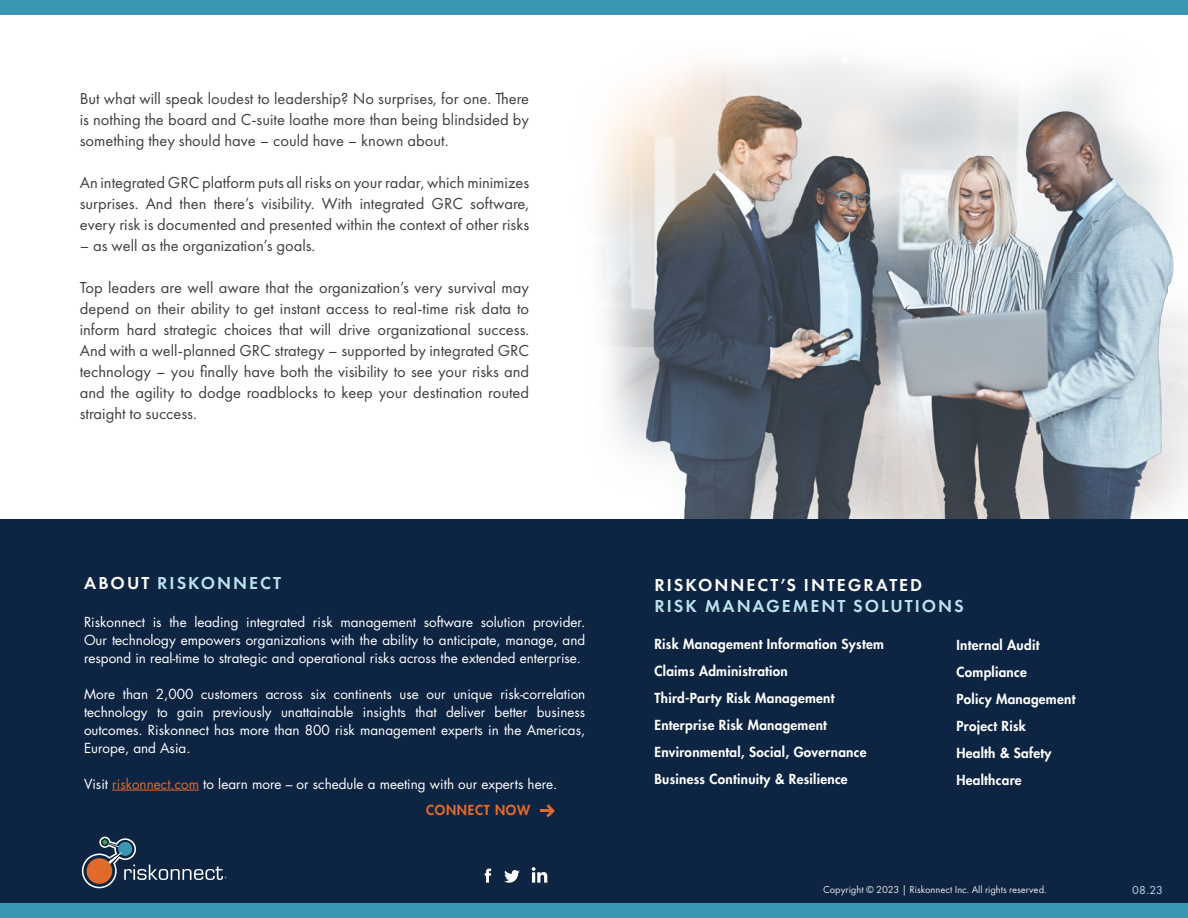
<style>
.page{position:relative;width:1188px;height:918px;background:#fff}
.page>*{position:absolute;margin:0;border:0;box-sizing:border-box;transform-origin:0 0}
.t1{font:600 18px "Futura PT";letter-spacing:.11em;color:#bae3ef}
.t2{font:600 18px "Futura PT";letter-spacing:.11em;color:#fff}
.t3{font:16.5px/21px "Futura PT";color:#3f3f3f;text-align:justify}
.t4{font:13.5px/18px "Futura Std";color:#fff;text-align:justify}
.t5{font:800 13.5px "Futura Std";letter-spacing:.02em;color:#fff}
.t6{font:800 13.5px "Futura Std";letter-spacing:.05em;color:#e16a2a}
.t7{font:12px "Futura PT";color:#b9e2ed}
.t8{font:10.5px "Futura PT";color:#e6e6e6}
.s1{color:#fff}
.s2{color:#e16a2a}
</style>
<div class="page">
<div style="left:0;top:0;width:1188px;height:15px;background:#3b96b4"></div>
<img style="left:599px;top:61px;width:589px;height:458px">
<div style="left:0;top:519px;width:1188px;height:391px;background:#0d2543"></div>
<hr style="left:112px;top:790px;width:87px;height:1px;background:#e16a2a">
<div style="left:0;top:903px;width:1188px;height:15px;background:#3b96b4"></div>
<svg style="left:81px;top:837px;width:145px;height:52px"></svg>
<svg style="left:485px;top:869px;width:6px;height:14px"></svg>
<svg style="left:504px;top:870px;width:16px;height:13px"></svg>
<svg style="left:532px;top:867px;width:15px;height:16px"></svg>
<svg style="left:540px;top:804px;width:15px;height:13px"></svg>
<p class="t3" style="left:80px;top:88px;width:451px">But what will speak loudest to leadership? No surprises, for one. There is nothing the board and C-suite loathe more than being blindsided by something they should have – could have – known about.</p>
<p class="t3" style="left:80px;top:172px;width:451px">An integrated GRC platform puts all risks on your radar, which minimizes surprises. And then there’s visibility. With integrated GRC software, every risk is documented and presented within the context of other risks</p>
<p class="t3" style="left:80px;top:235px;width:237px">– as well as the organization’s goals.</p>
<p class="t3" style="left:80px;top:277px;width:451px">Top leaders are well aware that the organization’s very survival may depend on their ability to get instant access to real-time risk data to inform hard strategic choices that will drive organizational success.<br>And with a well-planned GRC strategy – supported by integrated GRC technology – you finally have both the visibility to see your risks and and the agility to dodge roadblocks to keep your destination routed straight to success.</p>
<p class="t1" style="left:84px;top:572px;width:198px"><span class="s1">ABOUT</span> RISKONNECT</p>
<p class="t4" style="left:84px;top:613px;width:503px">Riskonnect is the leading integrated risk management software solution provider.<br>Our technology empowers organizations with the ability to anticipate, manage, and respond in real-time to strategic and operational risks across the extended enterprise.</p>
<p class="t4" style="left:84px;top:685px;width:503px">More than 2,000 customers across six continents use our unique risk-correlation technology to gain previously unattainable insights that deliver better business outcomes. Riskonnect has more than 800 risk management experts in the Americas, Europe, and Asia.</p>
<p class="t4" style="left:84px;top:775px;width:475px">Visit <span class="s2">riskonnect.com</span> to learn more – or schedule a meeting with our experts here.</p>
<p class="t6" style="left:426px;top:801px;width:106px">CONNECT NOW</p>
<p class="t2" style="left:655px;top:573px;width:269px">RISKONNECT’S INTEGRATED</p>
<p class="t1" style="left:655px;top:594px;width:311px">RISK MANAGEMENT SOLUTIONS</p>
<p class="t5" style="left:654px;top:635px;width:231px">Risk Management Information System</p>
<p class="t5" style="left:654px;top:662px;width:135px">Claims Administration</p>
<p class="t5" style="left:654px;top:689px;width:181px">Third-Party Risk Management</p>
<p class="t5" style="left:654px;top:716px;width:174px">Enterprise Risk Management</p>
<p class="t5" style="left:654px;top:743px;width:214px">Environmental, Social, Governance</p>
<p class="t5" style="left:654px;top:770px;width:195px">Business Continuity &amp; Resilience</p>
<p class="t5" style="left:957px;top:636px;width:84px">Internal Audit</p>
<p class="t5" style="left:957px;top:663px;width:72px">Compliance</p>
<p class="t5" style="left:957px;top:690px;width:120px">Policy Management</p>
<p class="t5" style="left:957px;top:717px;width:71px">Project Risk</p>
<p class="t5" style="left:957px;top:744px;width:97px">Health &amp; Safety</p>
<p class="t5" style="left:957px;top:771px;width:67px">Healthcare</p>
<p class="t8" style="left:823px;top:883px;width:225px">Copyright © 2023 | Riskonnect Inc. All rights reserved.</p>
<p class="t7" style="left:1132px;top:883px;width:32px">08.23</p>
</div>
